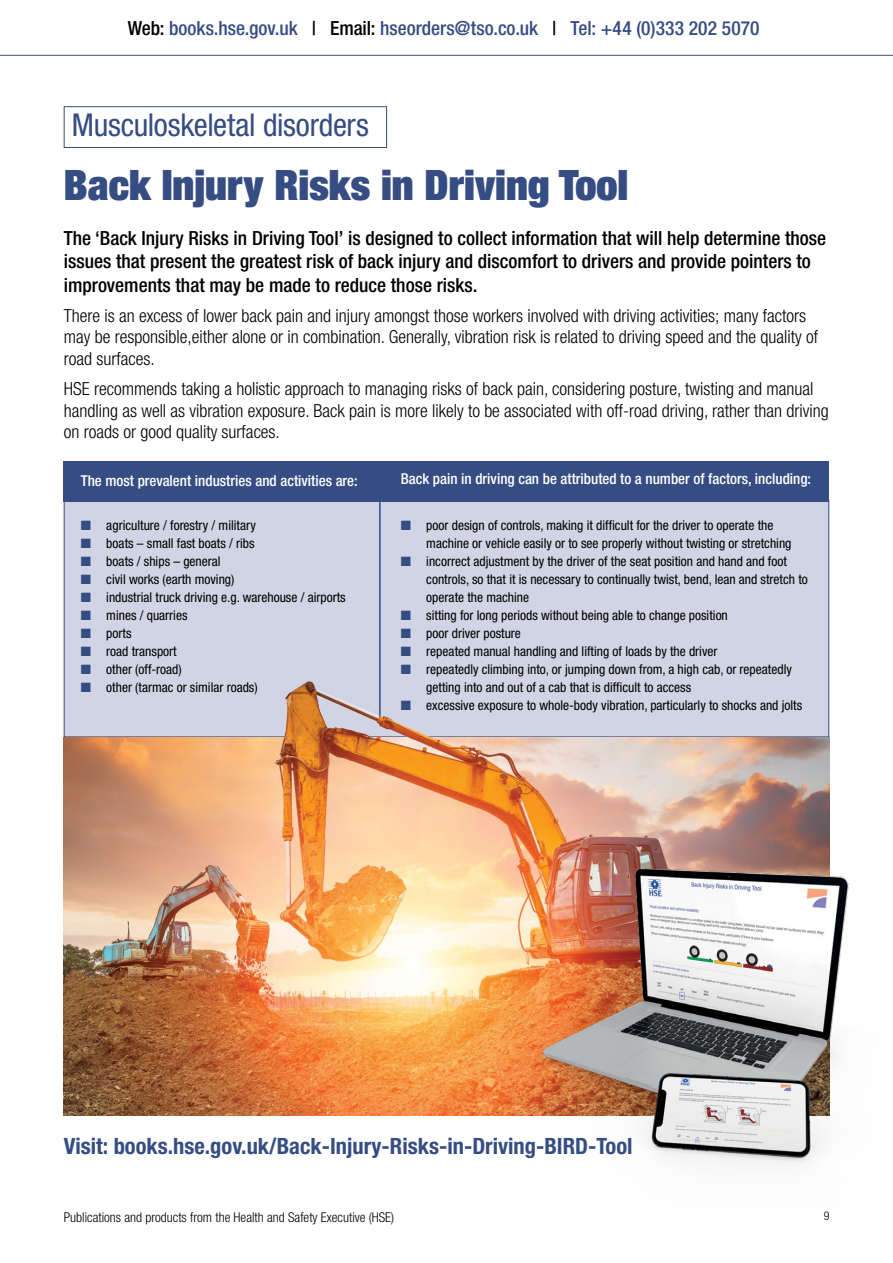
<style>
.page{position:relative;width:893px;height:1263px;background:#fff}
.page>*{position:absolute;margin:0;border:0;box-sizing:border-box;transform-origin:0 0}
.t1{font:900 condensed 42px "Helvetica Neue LT Std";color:#364d83}
.t2{font:condensed 31.5px "Helvetica Neue LT Std";letter-spacing:-.01em;color:#364d83}
.t3{font:700 condensed 22.5px "Helvetica Neue LT Std";color:#364d83}
.t4{font:500 condensed 19.5px/23.4px "Helvetica Neue LT Std";color:#000}
.t5{font:500 condensed 19.5px "Helvetica Neue LT Std";letter-spacing:-.005em;color:#364d83}
.t6{font:300 condensed 18px/21.6px "Helvetica Neue LT Std";color:#000}
.t7{font:500 condensed 15px "Helvetica Neue LT Std";color:#fff}
.t8{font:condensed 13.5px/18px "Helvetica Neue LT Std";color:#000}
.t9{font:300 condensed 13.5px "Helvetica Neue LT Std";color:#000}
.t10{font:300 condensed 12px "Helvetica Neue LT Std";color:#000}
.s1{color:#000}
.s2{color:#364d83}
</style>
<div class="page">
<hr style="left:0;top:55px;width:893px;height:1px;background:#364d83">
<div style="left:64px;top:500px;width:765px;height:237px;background:#d1d4e4;border:1px solid #364d83"></div>
<div style="left:64px;top:461px;width:765px;height:40px;background:#364d83"></div>
<hr style="left:379px;top:501px;width:2px;height:217px;background:#364d83">
<img style="left:64px;top:737px;width:765px;height:379px">
<img style="left:284px;top:681px;width:152px;height:59px">
<img style="left:446px;top:834px;width:403px;height:330px">
<div style="left:64px;top:106px;width:323px;height:42px;border:1px solid #364d83"></div>
<h3 class="t5" style="left:128px;top:16px;width:633px"><span class="s1">Web:</span> books.hse.gov.uk <span class="s1">| Email:</span> hseorders@tso.co.uk <span class="s1">|</span> Tel: +44 (0)333 202 5070</h3>
<h2 class="t2" style="left:72px;top:107px;width:299px">Musculoskeletal disorders</h2>
<h1 class="t1" style="left:64px;top:158px;width:566px">Back Injury Risks in Driving Tool</h1>
<p class="t4" style="left:64px;top:226px;width:764px">The ‘Back Injury Risks in Driving Tool’ is designed to collect information that will help determine those issues that present the greatest risk of back injury and discomfort to drivers and provide pointers to improvements that may be made to reduce those risks.</p>
<p class="t6" style="left:64px;top:304px;width:756px">There is an excess of lower back pain and injury amongst those workers involved with driving activities; many factors may be responsible,either alone or in combination. Generally, vibration risk is related to driving speed and the quality of road surfaces.</p>
<p class="t6" style="left:64px;top:378px;width:766px">HSE recommends taking a holistic approach to managing risks of back pain, considering posture, twisting and manual handling as well as vibration exposure. Back pain is more likely to be associated with off-road driving, rather than driving on roads or good quality surfaces.</p>
<p class="t7" style="left:81px;top:471px;width:278px">The most prevalent industries and activities are:</p>
<p class="t8" style="left:81px;top:516px;width:177px"><span class="s2">■</span> agriculture / forestry / military</p>
<p class="t8" style="left:81px;top:534px;width:175px"><span class="s2">■</span> boats – small fast boats / ribs</p>
<p class="t8" style="left:81px;top:552px;width:141px"><span class="s2">■</span> boats / ships – general</p>
<p class="t8" style="left:81px;top:570px;width:155px"><span class="s2">■</span> civil works (earth moving)</p>
<p class="t8" style="left:81px;top:588px;width:266px"><span class="s2">■</span> industrial truck driving e.g. warehouse / airports</p>
<p class="t8" style="left:81px;top:606px;width:108px"><span class="s2">■</span> mines / quarries</p>
<p class="t8" style="left:81px;top:624px;width:52px"><span class="s2">■</span> ports</p>
<p class="t8" style="left:81px;top:642px;width:97px"><span class="s2">■</span> road transport</p>
<p class="t8" style="left:81px;top:660px;width:102px"><span class="s2">■</span> other (off-road)</p>
<p class="t8" style="left:81px;top:678px;width:178px"><span class="s2">■</span> other (tarmac or similar roads)</p>
<p class="t7" style="left:401px;top:470px;width:412px">Back pain in driving can be attributed to a number of factors, including:</p>
<p class="t8" style="left:426px;top:516px;width:367px;text-indent:-26px"><span class="s2">■</span> poor design of controls, making it difficult for the driver to operate the machine or vehicle easily or to see properly without twisting or stretching</p>
<p class="t8" style="left:426px;top:552px;width:383px;text-indent:-26px"><span class="s2">■</span> incorrect adjustment by the driver of the seat position and hand and foot controls, so that it is necessary to continually twist, bend, lean and stretch to operate the machine</p>
<p class="t8" style="left:401px;top:606px;width:329px"><span class="s2">■</span> sitting for long periods without being able to change position</p>
<p class="t8" style="left:401px;top:624px;width:122px"><span class="s2">■</span> poor driver posture</p>
<p class="t8" style="left:401px;top:642px;width:318px"><span class="s2">■</span> repeated manual handling and lifting of loads by the driver</p>
<p class="t8" style="left:426px;top:660px;width:367px;text-indent:-26px"><span class="s2">■</span> repeatedly climbing into, or jumping down from, a high cab, or repeatedly getting into and out of a cab that is difficult to access</p>
<p class="t8" style="left:401px;top:696px;width:403px"><span class="s2">■</span> excessive exposure to whole-body vibration, particularly to shocks and jolts</p>
<h3 class="t3" style="left:64px;top:1132px;width:570px">Visit: books.hse.gov.uk/Back-Injury-Risks-in-Driving-BIRD-Tool</h3>
<p class="t9" style="left:64px;top:1209px;width:332px">Publications and products from the Health and Safety Executive (HSE)</p>
<p class="t10" style="left:824px;top:1209px;width:7px">9</p>
</div>
